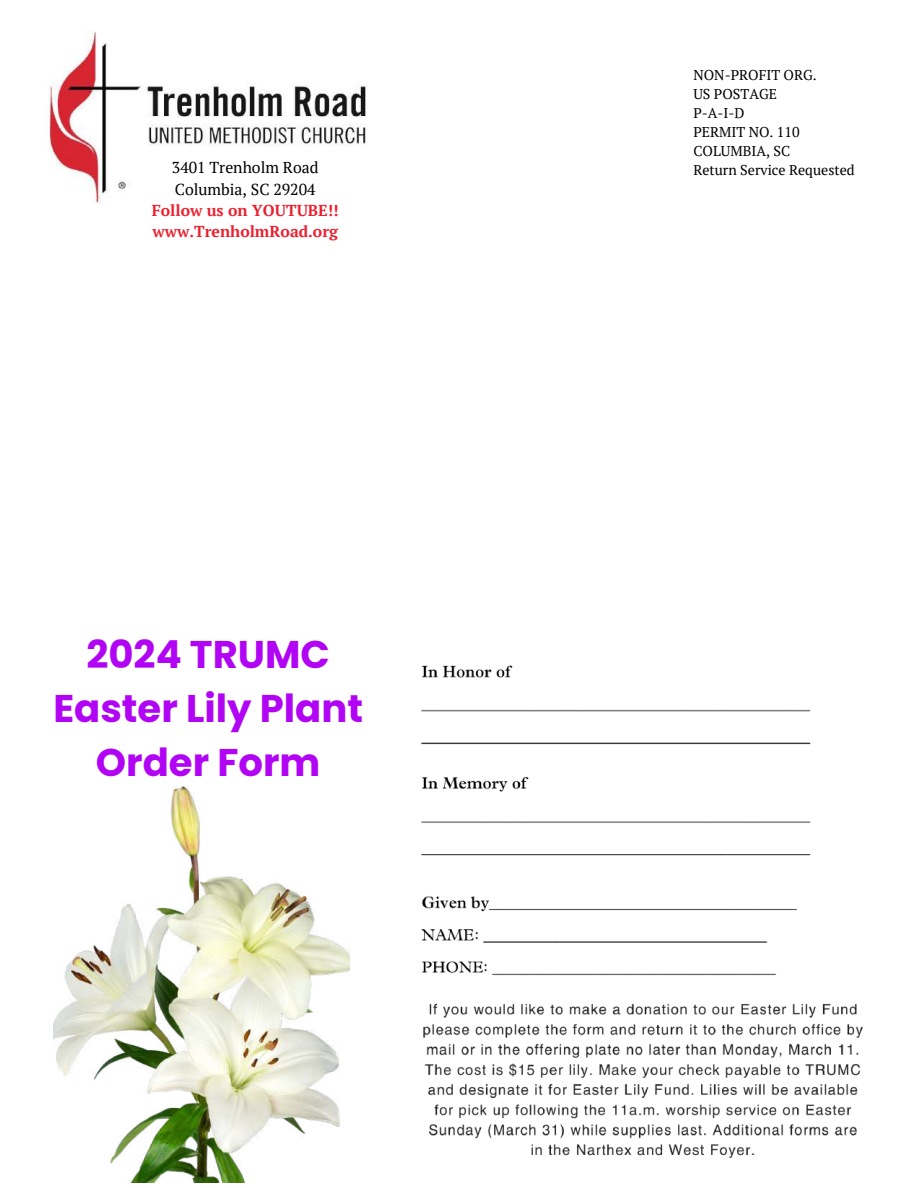
<style>
.page{position:relative;width:918px;height:1188px;background:#fff}
.page>*{position:absolute;margin:0;border:0;box-sizing:border-box;transform-origin:0 0}
.t1{font:700 38.55px/54px "Poppins";color:#b104f4;text-align:center}
.t2{font:700 15.75px/21.3px "PT Serif";color:#ec1f2e}
.t3{font:15.75px/21.3px "PT Serif";color:#000}
.t4{font:14.25px/19.2px "PT Serif";color:#000}
</style>
<div class="page">
<img style="left:49px;top:31px;width:318px;height:173px">
<img style="left:421px;top:665px;width:442px;height:493px">
<img style="left:54px;top:787px;width:296px;height:396px">
<p class="t3" style="left:172px;top:157px;width:148px">3401 Trenholm Road<br>Columbia, SC 29204</p>
<p class="t2" style="left:152px;top:199px;width:188px">Follow us on YOUTUBE!! www.TrenholmRoad.org</p>
<h1 class="t1" style="left:53px;top:628px;width:311px">2024 TRUMC<br>Easter Lily Plant<br>Order Form</h1>
<p class="t4" style="left:693px;top:65px;width:163px">NON-PROFIT ORG.<br>US POSTAGE<br>P-A-I-D<br>PERMIT NO. 110<br>COLUMBIA, SC<br>Return Service Requested</p>
</div>
